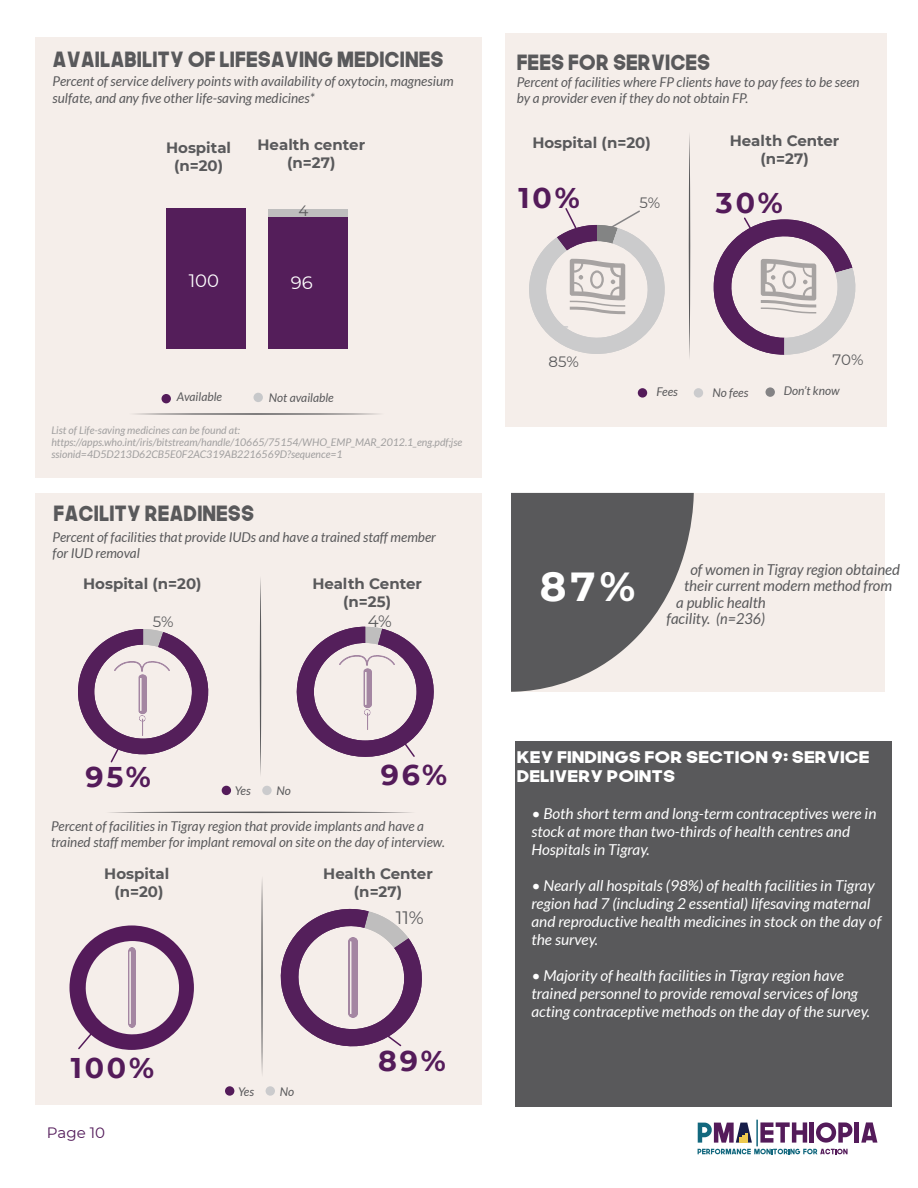
<style>
.page{position:relative;width:918px;height:1188px;background:#fff}
.page>*{position:absolute;margin:0;border:0;box-sizing:border-box;transform-origin:0 0}
.t1{font:700 40.5px "Montserrat";color:#fff}
.t2{font:700 28.5px "Montserrat";letter-spacing:.1em;color:#541b5a}
.t3{font:21px "The Next Font";color:#59595b}
.t4{font:18px "Montserrat";color:#fff}
.t5{font:18px "Montserrat";color:#59595b}
.t6{font:16.5px "Montserrat";color:#59595b}
.t7{font:16.05px/19.2px "The Next Font";color:#fff;scale:1.21 1}
.t8{font:italic 15px/18px "Lato";color:#fff}
.t9{font:700 15px/18px "Montserrat";color:#59595b;text-align:center}
.t10{font:italic 15px "Lato";color:#59595b}
.t11{font:15px "Montserrat";color:#59595b}
.t12{font:15px "Montserrat";color:#531b5a}
.t13{font:italic 13.5px/16.5px "Lato";color:#59595b}
.t14{font:italic 12px "Lato";color:#59595b}
.t15{font:italic 10.5px/12px "Lato";color:#a09f9f}
</style>
<div class="page">
<div style="left:511px;top:493px;width:373px;height:199px;background:#f5eeea"></div>
<div style="left:35px;top:493px;width:447px;height:612px;background:#f5eeea"></div>
<div style="left:505px;top:33px;width:381px;height:393px;background:#f5eeea"></div>
<div style="left:35px;top:38px;width:447px;height:440px;background:#f5eeea"></div>
<div style="left:262px;top:786px;width:10px;height:9px;background:#cbcbcd;border-radius:50%"></div>
<div style="left:222px;top:786px;width:9px;height:9px;background:#541b5a;border-radius:50%"></div>
<div style="left:515px;top:741px;width:376px;height:366px;background:#59595b"></div>
<div style="left:638px;top:388px;width:9px;height:10px;background:#541b5a;border-radius:50%"></div>
<div style="left:694px;top:388px;width:9px;height:10px;background:#cbcbcd;border-radius:50%"></div>
<svg style="left:135px;top:413px;width:244px;height:2px"></svg>
<div style="left:162px;top:394px;width:9px;height:9px;background:#541b5a;border-radius:50%"></div>
<div style="left:254px;top:393px;width:9px;height:9px;background:#c7c8ca;border-radius:50%"></div>
<div style="left:266px;top:1086px;width:9px;height:10px;background:#cbcbcd;border-radius:50%"></div>
<div style="left:225px;top:1086px;width:9px;height:10px;background:#541b5a;border-radius:50%"></div>
<svg style="left:689px;top:135px;width:1px;height:222px"></svg>
<svg style="left:260px;top:578px;width:1px;height:197px"></svg>
<svg style="left:261px;top:879px;width:2px;height:195px"></svg>
<hr style="left:756px;top:1120px;width:2px;height:26px;background:#12677d">
<svg style="left:698px;top:1123px;width:54px;height:20px"></svg>
<svg style="left:698px;top:1149px;width:150px;height:5px"></svg>
<svg style="left:760px;top:1122px;width:47px;height:21px"></svg>
<div style="left:809px;top:1122px;width:5px;height:21px;background:#541b5a"></div>
<svg style="left:816px;top:1122px;width:36px;height:21px"></svg>
<hr style="left:855px;top:1122px;width:4px;height:21px;background:#541b5a">
<svg style="left:861px;top:1122px;width:16px;height:21px"></svg>
<div style="left:269px;top:209px;width:79px;height:8px;background:#bfbebe"></div>
<div style="left:167px;top:208px;width:79px;height:141px;background:#541e5a"></div>
<div style="left:269px;top:218px;width:79px;height:131px;background:#541e5a"></div>
<svg style="left:280px;top:908px;width:142px;height:139px"></svg>
<svg style="left:78px;top:629px;width:131px;height:134px"></svg>
<svg style="left:296px;top:627px;width:138px;height:130px"></svg>
<svg style="left:714px;top:217px;width:142px;height:138px"></svg>
<svg style="left:529px;top:208px;width:136px;height:146px"></svg>
<div style="left:766px;top:387px;width:9px;height:10px;background:#848385;border-radius:50%"></div>
<svg style="left:511px;top:493px;width:183px;height:199px"></svg>
<svg style="left:109px;top:812px;width:303px;height:1px"></svg>
<svg style="left:70px;top:925px;width:124px;height:125px"></svg>
<h3 class="t3" style="left:53px;top:45px;width:392px">AVAILABILITY OF LIFESAVING MEDICINES</h3>
<p class="t13" style="left:53px;top:73px;width:403px">Percent of service delivery points with availability of oxytocin, magnesium sulfate, and any five other life-saving medicines*</p>
<p class="t9" style="left:166px;top:138px;width:67px">Hospital (n=20)</p>
<p class="t9" style="left:258px;top:135px;width:109px">Health center (n=27)</p>
<p class="t11" style="left:299px;top:200px;width:11px">4</p>
<p class="t4" style="left:189px;top:268px;width:32px">100</p>
<p class="t4" style="left:291px;top:271px;width:23px">96</p>
<p class="t14" style="left:177px;top:390px;width:47px">Available</p>
<p class="t14" style="left:269px;top:391px;width:66px">Not available</p>
<p class="t15" style="left:51px;top:424px;width:413px">List of Life-saving medicines can be found at: https://apps.who.int/iris/bitstream/handle/10665/75154/WHO_EMP_MAR_2012.1_eng.pdf;jse ssionid=4D5D213D62CB5E0F2AC319AB2216569D?sequence=1</p>
<h3 class="t3" style="left:54px;top:499px;width:202px">FACILITY READINESS</h3>
<p class="t13" style="left:53px;top:529px;width:385px">Percent of facilities that provide IUDs and have a trained staff member for IUD removal</p>
<p class="t9" style="left:83px;top:574px;width:120px">Hospital (n=20)</p>
<p class="t9" style="left:312px;top:574px;width:111px">Health Center (n=25)</p>
<p class="t11" style="left:153px;top:611px;width:22px">5%</p>
<h2 class="t2" style="left:85px;top:757px;width:67px">95%</h2>
<p class="t14" style="left:235px;top:784px;width:18px">Yes</p>
<p class="t14" style="left:277px;top:784px;width:16px">No</p>
<p class="t6" style="left:368px;top:610px;width:26px">4%</p>
<h2 class="t2" style="left:381px;top:755px;width:68px">96%</h2>
<p class="t13" style="left:51px;top:818px;width:395px">Percent of facilities in Tigray region that provide implants and have a trained staff member for implant removal on site on the day of interview.</p>
<p class="t9" style="left:104px;top:864px;width:67px">Hospital (n=20)</p>
<p class="t9" style="left:323px;top:864px;width:111px">Health Center (n=27)</p>
<h2 class="t2" style="left:71px;top:1048px;width:85px">100%</h2>
<p class="t12" style="left:47px;top:1122px;width:60px">Page 10</p>
<p class="t14" style="left:238px;top:1085px;width:18px">Yes</p>
<p class="t14" style="left:280px;top:1085px;width:16px">No</p>
<p class="t5" style="left:396px;top:905px;width:29px">11%</p>
<h2 class="t2" style="left:378px;top:1040px;width:69px">89%</h2>
<h3 class="t3" style="left:517px;top:48px;width:195px">FEES FOR SERVICES</h3>
<p class="t13" style="left:517px;top:74px;width:345px">Percent of facilities where FP clients have to pay fees to be seen by a provider even if they do not obtain FP.</p>
<p class="t9" style="left:532px;top:133px;width:120px">Hospital (n=20)</p>
<p class="t9" style="left:730px;top:131px;width:111px">Health Center (n=27)</p>
<h2 class="t2" style="left:519px;top:178px;width:63px">10%</h2>
<h2 class="t2" style="left:716px;top:182px;width:68px">30%</h2>
<p class="t11" style="left:640px;top:193px;width:22px">5%</p>
<p class="t11" style="left:549px;top:351px;width:32px">85%</p>
<p class="t14" style="left:656px;top:385px;width:23px">Fees</p>
<p class="t14" style="left:712px;top:386px;width:38px">No fees</p>
<p class="t11" style="left:833px;top:350px;width:32px">70%</p>
<p class="t14" style="left:784px;top:384px;width:57px">Don’t know</p>
<h1 class="t1" style="left:540px;top:558px;width:97px">87%</h1>
<p class="t10" style="left:690px;top:561px;width:211px">of women in Tigray region obtained</p>
<p class="t10" style="left:684px;top:577px;width:210px">their current modern method from</p>
<p class="t10" style="left:676px;top:594px;width:91px">a public health</p>
<p class="t10" style="left:667px;top:610px;width:100px">facility. (n=236)</p>
<p class="t7" style="left:517px;top:747px;width:293px">KEY FINDINGS FOR SECTION 9: SERVICE<br>DELIVERY POINTS</p>
<p class="t8" style="left:531px;top:805px;width:347px">• Both short term and long-term contraceptives were in stock at more than two-thirds of health centres and<br>Hospitals in Tigray.</p>
<p class="t8" style="left:531px;top:877px;width:351px">• Nearly all hospitals (98%) of health facilities in Tigray region had 7 (including 2 essential) lifesaving maternal and reproductive health medicines in stock on the day of the survey.</p>
<p class="t8" style="left:531px;top:967px;width:340px">• Majority of health facilities in Tigray region have trained personnel to provide removal services of long acting contraceptive methods on the day of the survey.</p>
</div>
